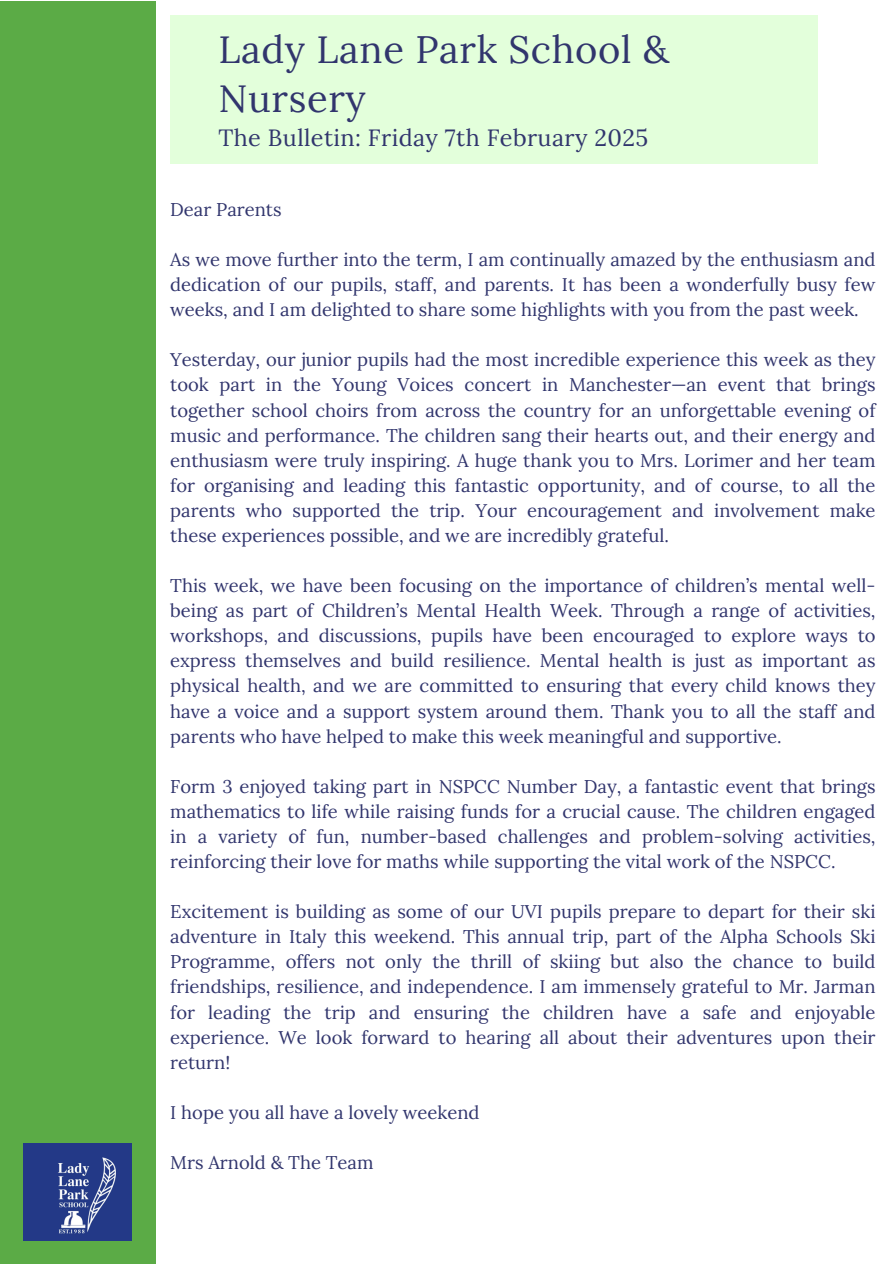
<style>
.page{position:relative;width:894px;height:1264px;background:#fff}
.page>*{position:absolute;margin:0;border:0;box-sizing:border-box;transform-origin:0 0}
.t1{font:38.1px/48.9px "Lora";letter-spacing:.015em;color:#31356d}
.t2{font:23.4px "Lora";letter-spacing:.015em;color:#31356d}
.t3{font:18.45px/25px "Lora";color:#31356d;text-align:justify}
</style>
<div class="page">
<div style="left:0;top:1px;width:155px;height:1262px;background:#5bab46"></div>
<div style="left:170px;top:15px;width:647px;height:148px;background:#e3ffdb"></div>
<img style="left:23px;top:1143px;width:108px;height:97px">
<p class="t1" style="left:218px;top:25px;width:452px">Lady Lane Park School &amp;<br>Nursery</p>
<p class="t2" style="left:218px;top:122px;width:431px">The Bulletin: Friday 7th February 2025</p>
<p class="t3" style="left:170px;top:196px;width:113px">Dear Parents</p>
<h1 class="t3" style="left:170px;top:247px;width:706px">As we move further into the term, I am continually amazed by the enthusiasm and dedication of our pupils, staff, and parents. It has been a wonderfully busy few weeks, and I am delighted to share some highlights with you from the past week.</h1>
<p class="t3" style="left:170px;top:347px;width:706px">Yesterday, our junior pupils had the most incredible experience this week as they took part in the Young Voices concert in Manchester—an event that brings together school choirs from across the country for an unforgettable evening of music and performance. The children sang their hearts out, and their energy and enthusiasm were truly inspiring. A huge thank you to Mrs. Lorimer and her team for organising and leading this fantastic opportunity, and of course, to all the parents who supported the trip. Your encouragement and involvement make these experiences possible, and we are incredibly grateful.</p>
<p class="t3" style="left:170px;top:573px;width:706px">This week, we have been focusing on the importance of children’s mental well&shy;being as part of Children’s Mental Health Week. Through a range of activities, workshops, and discussions, pupils have been encouraged to explore ways to express themselves and build resilience. Mental health is just as important as physical health, and we are committed to ensuring that every child knows they have a voice and a support system around them. Thank you to all the staff and parents who have helped to make this week meaningful and supportive.</p>
<p class="t3" style="left:170px;top:773px;width:706px">Form 3 enjoyed taking part in NSPCC Number Day, a fantastic event that brings mathematics to life while raising funds for a crucial cause. The children engaged in a variety of fun, number-based challenges and problem-solving activities, reinforcing their love for maths while supporting the vital work of the NSPCC.</p>
<p class="t3" style="left:170px;top:898px;width:706px">Excitement is building as some of our UVI pupils prepare to depart for their ski adventure in Italy this weekend. This annual trip, part of the Alpha Schools Ski Programme, offers not only the thrill of skiing but also the chance to build friendships, resilience, and independence. I am immensely grateful to Mr. Jarman for leading the trip and ensuring the children have a safe and enjoyable experience. We look forward to hearing all about their adventures upon their return!</p>
<p class="t3" style="left:170px;top:1099px;width:311px">I hope you all have a lovely weekend</p>
<p class="t3" style="left:170px;top:1149px;width:205px">Mrs Arnold &amp; The Team</p>
</div>
